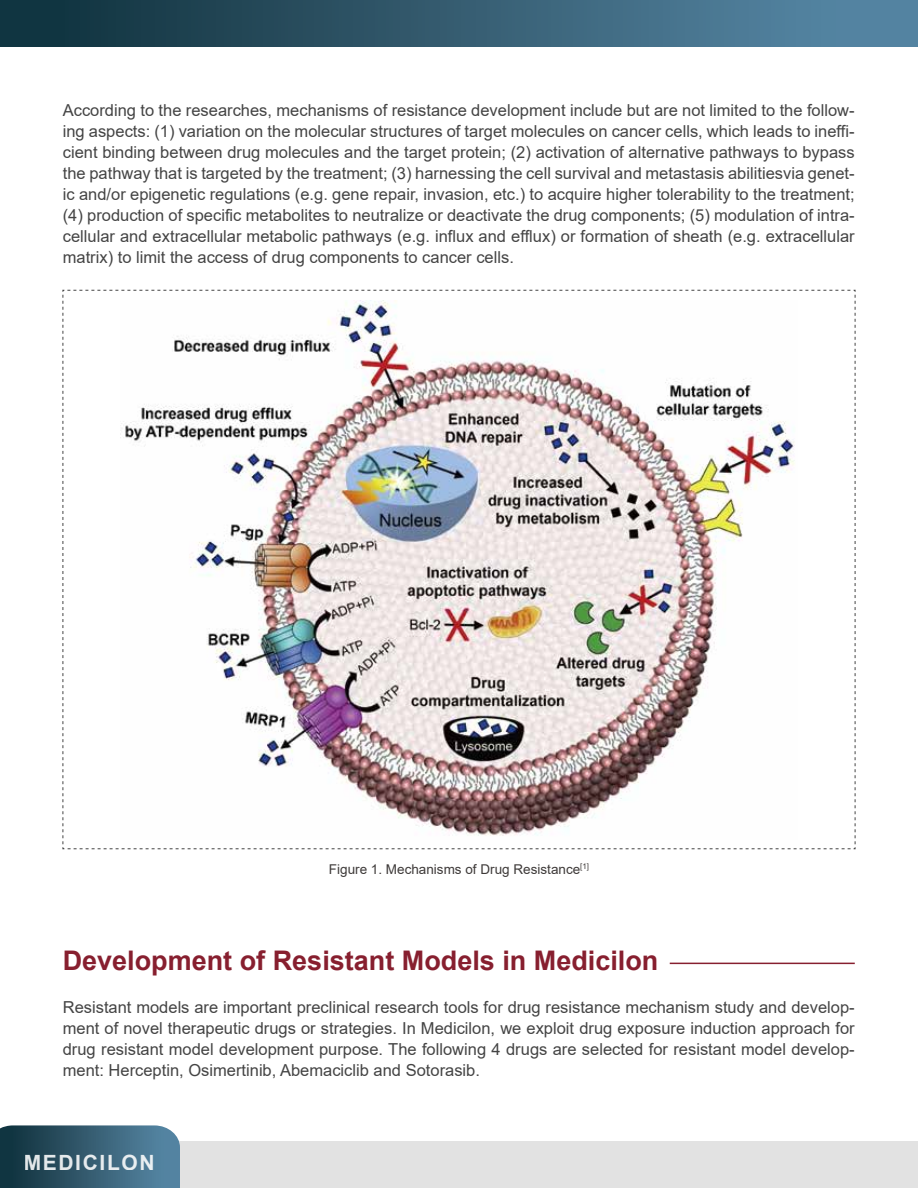
<style>
.page{position:relative;width:918px;height:1188px;background:#fff}
.page>*{position:absolute;margin:0;border:0;box-sizing:border-box;transform-origin:0 0}
.t1{font:700 27px "Arial";color:#871f2f}
.t2{font:700 21px "Arial";letter-spacing:.08em;color:#fff}
.t3{font:16.5px/21px "Arial";color:#444;text-align:justify}
.t4{font:13.5px "Arial";color:#3e3a39}
</style>
<div class="page">
<div style="left:0;top:0;width:918px;height:47px;background:linear-gradient(to right,#0f2f3a,#5a8aa9)"></div>
<div style="left:0;top:1141px;width:918px;height:47px;background:#e2e2e2"></div>
<svg style="left:0;top:1125px;width:180px;height:63px;background:#375f73"></svg>
<img style="left:63px;top:290px;width:793px;height:560px">
<hr style="left:670px;top:963px;width:185px;height:1px;background:#871f2f">
<p class="t3" style="left:63px;top:100px;width:794px">According to the researches, mechanisms of resistance development include but are not limited to the follow&shy;ing aspects: (1) variation on the molecular structures of target molecules on cancer cells, which leads to ineffi&shy;cient binding between drug molecules and the target protein; (2) activation of alternative pathways to bypass the pathway that is targeted by the treatment; (3) harnessing the cell survival and metastasis abilitiesvia genet&shy;ic and/or epigenetic regulations (e.g. gene repair, invasion, etc.) to acquire higher tolerability to the treatment; (4) production of specific metabolites to neutralize or deactivate the drug components; (5) modulation of intra&shy;cellular and extracellular metabolic pathways (e.g. influx and efflux) or formation of sheath (e.g. extracellular matrix) to limit the access of drug components to cancer cells.</p>
<p class="t4" style="left:329px;top:859px;width:262px">Figure 1. Mechanisms of Drug Resistance<sup>[1]</sup></p>
<h1 class="t1" style="left:63px;top:941px;width:597px">Development of Resistant Models in Medicilon</h1>
<p class="t3" style="left:63px;top:996px;width:793px">Resistant models are important preclinical research tools for drug resistance mechanism study and develop&shy;ment of novel therapeutic drugs or strategies. In Medicilon, we exploit drug exposure induction approach for drug resistant model development purpose. The following 4 drugs are selected for resistant model develop&shy;ment: Herceptin, Osimertinib, Abemaciclib and Sotorasib.</p>
<p class="t2" style="left:24px;top:1147px;width:133px">MEDICILON</p>
</div>
